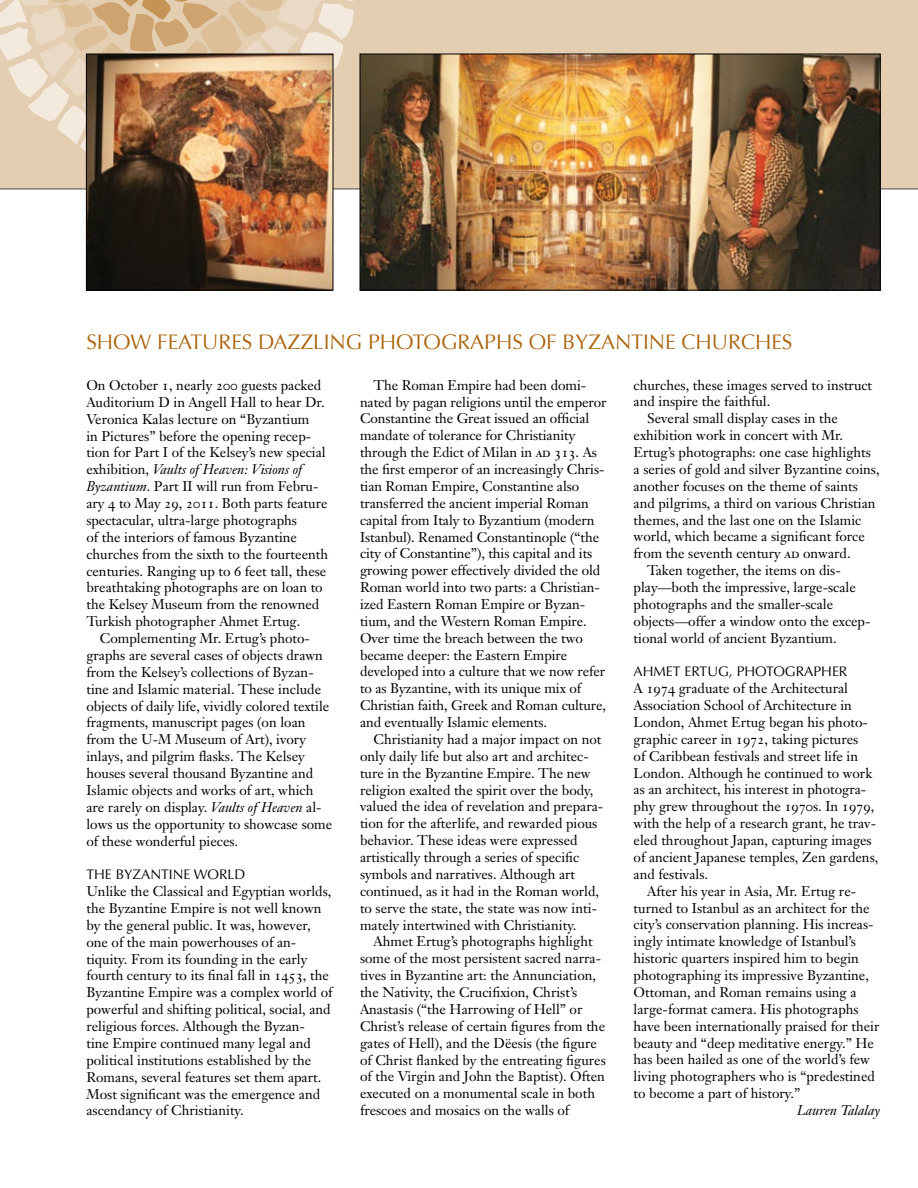
<style>
.page{position:relative;width:918px;height:1188px;background:#fff}
.page>*{position:absolute;margin:0;border:0;box-sizing:border-box;transform-origin:0 0}
.t1{font:21px "Optima";color:#ab650d}
.t2{font:13.8px/16.8px "Janson Text";color:#000}
.t3{font:13.8px "Optima";color:#000}
.t4{font:italic 13.8px "Janson Text";color:#000}
.s1{font-family:"Janson Text Roman SC"}
.s2{font-style:italic}
</style>
<div class="page">
<div style="left:0;top:0;width:918px;height:189px;background:#e4ceb2"></div>
<svg style="left:0;top:0;width:354px;height:165px"></svg>
<img style="left:362px;top:56px;width:517px;height:233px">
<div style="left:360px;top:54px;width:521px;height:237px;border:1px solid #000"></div>
<img style="left:88px;top:56px;width:243px;height:233px">
<div style="left:86px;top:54px;width:247px;height:237px;border:1px solid #000"></div>
<h1 class="t1" style="left:86px;top:329px;width:144px">SHOW FEATURES</h1>
<h1 class="t1" style="left:258px;top:329px;width:138px">DAZZLIN G PHOTO</h1>
<h1 class="t1" style="left:441px;top:329px;width:187px">GRAPHS OF BYZANTINE</h1>
<h1 class="t1" style="left:682px;top:329px;width:60px">CHURCHES</h1>
<p class="t2" style="left:86px;top:377px;width:243px">On October <span class="s1">1</span>, nearly <span class="s1">200</span> guests packed Auditorium D in Angell Hall to hear Dr.<br>Veronica Kalas lecture on “Byzantium<br>in Pictures” before the opening recep&shy;tion for Part I of the Kelsey’s new special exhibition, <span class="s2">Vaults of Heaven: Visions of Byzantium</span>. Part II will run from Febru&shy;ary <span class="s1">4</span> to May <span class="s1">29</span>, <span class="s1">2011</span>. Both parts feature spectacular, ultra-large photographs<br>of the interiors of famous Byzantine churches from the sixth to the fourteenth centuries. Ranging up to <span class="s1">6</span> feet tall, these breathtaking photographs are on loan to the Kelsey Museum from the renowned Turkish photographer Ahmet Ertug.</p>
<p class="t2" style="left:86px;top:630px;width:247px;text-indent:14px">Complementing Mr. Ertug’s photo&shy;graphs are several cases of objects drawn from the Kelsey’s collections of Byzan&shy;tine and Islamic material. These include objects of daily life, vividly colored textile fragments, manuscript pages (on loan from the U-M Museum of Art), ivory inlays, and pilgrim flasks. The Kelsey houses several thousand Byzantine and Islamic objects and works of art, which are rarely on display. <span class="s2">Vaults of Heaven</span> al&shy;lows us the opportunity to showcase some of these wonderful pieces.</p>
<p class="t3" style="left:86px;top:867px;width:73px">TH E BYZANTIN</p>
<p class="t3" style="left:184px;top:867px;width:61px">E WORLD</p>
<p class="t2" style="left:86px;top:883px;width:248px">Unlike the Classical and Egyptian worlds, the Byzantine Empire is not well known by the general public. It was, however, one of the main powerhouses of an&shy;tiquity. From its founding in the early fourth century to its final fall in <span class="s1">1453</span>, the Byzantine Empire was a complex world of powerful and shifting political, social, and religious forces. Although the Byzan-<br>tine Empire continued many legal and political institutions established by the Romans, several features set them apart.<br>Most significant was the emergence and ascendancy of Christianity.</p>
<p class="t2" style="left:634px;top:376px;width:240px">churches, these images served to instruct</p>
<p class="t2" style="left:634px;top:393px;width:138px">and inspire the faithful.</p>
<p class="t2" style="left:647px;top:410px;width:192px">Several small display cases in the</p>
<p class="t2" style="left:634px;top:427px;width:211px">exhibition work in concert with Mr.</p>
<p class="t2" style="left:634px;top:444px;width:239px">Ertug’s photographs: one case highlights</p>
<p class="t2" style="left:634px;top:461px;width:248px">a series of gold and silver Byzantine coins,</p>
<p class="t2" style="left:634px;top:477px;width:226px">another focuses on the theme of saints</p>
<p class="t2" style="left:634px;top:494px;width:244px">and pilgrims, a third on various Christian</p>
<p class="t2" style="left:634px;top:511px;width:229px">themes, and the last one on the Islamic</p>
<p class="t2" style="left:634px;top:528px;width:233px">world, which became a significant force</p>
<p class="t2" style="left:634px;top:545px;width:219px">from the seventh century <span class="s1">ad</span> onward.</p>
<p class="t2" style="left:647px;top:562px;width:195px">Taken together, the items on dis-</p>
<p class="t2" style="left:634px;top:579px;width:224px">play—both the impressive, large-scale</p>
<p class="t2" style="left:634px;top:596px;width:201px">photographs and the smaller-scale</p>
<p class="t2" style="left:634px;top:612px;width:238px">objects—offer a window onto the excep-</p>
<p class="t2" style="left:634px;top:629px;width:205px">tional world of ancient Byzantium.</p>
<p class="t3" style="left:634px;top:664px;width:12px">AHM</p>
<p class="t3" style="left:666px;top:664px;width:183px">ET ERTUG, PHOTOGRAPH ER</p>
<p class="t2" style="left:634px;top:680px;width:216px">A <span class="s1">1974</span> graduate of the Architectural</p>
<p class="t2" style="left:634px;top:697px;width:220px">Association School of Architecture in</p>
<p class="t2" style="left:634px;top:714px;width:236px">London, Ahmet Ertug began his photo-</p>
<p class="t2" style="left:634px;top:731px;width:226px">graphic career in <span class="s1">1972</span>, taking pictures</p>
<p class="t2" style="left:634px;top:747px;width:226px">of Caribbean festivals and street life in</p>
<p class="t2" style="left:634px;top:764px;width:240px">London. Although he continued to work</p>
<p class="t2" style="left:634px;top:781px;width:234px">as an architect, his interest in photogra-</p>
<p class="t2" style="left:634px;top:798px;width:242px">phy grew throughout the <span class="s1">1970</span>s. In <span class="s1">1979</span>,</p>
<p class="t2" style="left:634px;top:815px;width:244px">with the help of a research grant, he trav-</p>
<p class="t2" style="left:634px;top:832px;width:240px">eled throughout Japan, capturing images</p>
<p class="t2" style="left:634px;top:849px;width:246px">of ancient Japanese temples, Zen gardens,</p>
<p class="t2" style="left:634px;top:866px;width:76px">and festivals.</p>
<p class="t2" style="left:647px;top:882px;width:211px">After his year in Asia, Mr. Ertug re-</p>
<p class="t2" style="left:634px;top:899px;width:238px">turned to Istanbul as an architect for the</p>
<p class="t2" style="left:634px;top:916px;width:241px">city’s conservation planning. His increas-</p>
<p class="t2" style="left:634px;top:933px;width:224px">ingly intimate knowledge of Istanbul’s</p>
<p class="t2" style="left:634px;top:950px;width:227px">historic quarters inspired him to begin</p>
<p class="t2" style="left:634px;top:967px;width:237px">photographing its impressive Byzantine,</p>
<p class="t2" style="left:634px;top:984px;width:224px">Ottoman, and Roman remains using a</p>
<p class="t2" style="left:634px;top:1001px;width:227px">large-format camera. His photographs</p>
<p class="t2" style="left:634px;top:1017px;width:247px">have been internationally praised for their</p>
<p class="t2" style="left:634px;top:1034px;width:242px">beauty and “deep meditative energy.” He</p>
<p class="t2" style="left:634px;top:1051px;width:238px">has been hailed as one of the world’s few</p>
<p class="t2" style="left:634px;top:1068px;width:243px">living photographers who is “predestined</p>
<p class="t2" style="left:634px;top:1085px;width:168px">to become a part of history.”</p>
<p class="t4" style="left:797px;top:1102px;width:84px">Lauren Talalay</p>
<p class="t2" style="left:360px;top:376px;width:248px;text-indent:14px">The Roman Empire had been domi&shy;nated by pagan religions until the emperor Constantine the Great issued an official mandate of tolerance for Christianity through the Edict of Milan in <span class="s1">ad 313</span>. As the first emperor of an increasingly Chris&shy;tian Roman Empire, Constantine also transferred the ancient imperial Roman capital from Italy to Byzantium (modern Istanbul). Renamed Constantinople (“the city of Constantine”), this capital and its growing power effectively divided the old Roman world into two parts: a Christian&shy;ized Eastern Roman Empire or Byzan&shy;tium, and the Western Roman Empire.<br>Over time the breach between the two became deeper: the Eastern Empire developed into a culture that we now refer to as Byzantine, with its unique mix of Christian faith, Greek and Roman culture, and eventually Islamic elements.</p>
<p class="t2" style="left:360px;top:731px;width:245px;text-indent:14px">Christianity had a major impact on not only daily life but also art and architec&shy;ture in the Byzantine Empire. The new religion exalted the spirit over the body, valued the idea of revelation and prepara&shy;tion for the afterlife, and rewarded pious behavior. These ideas were expressed artistically through a series of specific symbols and narratives. Although art continued, as it had in the Roman world, to serve the state, the state was now inti&shy;mately intertwined with Christianity.</p>
<p class="t2" style="left:360px;top:933px;width:247px;text-indent:14px">Ahmet Ertug’s photographs highlight some of the most persistent sacred narra&shy;tives in Byzantine art: the Annunciation, the Nativity, the Crucifixion, Christ’s Anastasis (“the Harrowing of Hell” or Christ’s release of certain figures from the gates of Hell), and the Dëesis (the figure of Christ flanked by the entreating figures of the Virgin and John the Baptist). Often executed on a monumental scale in both frescoes and mosaics on the walls of</p>
</div>
